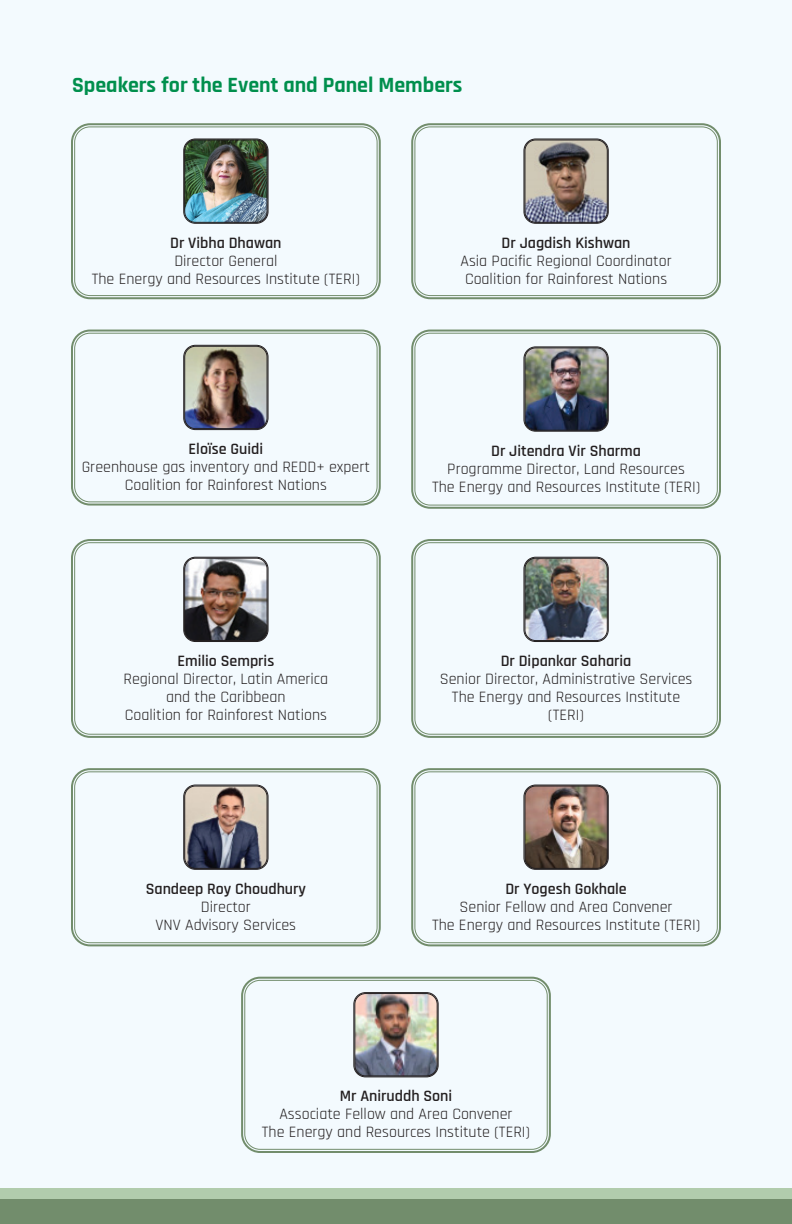
<style>
.page{position:relative;width:792px;height:1224px;background:#f3fafe}
.page>*{position:absolute;margin:0;border:0;box-sizing:border-box;transform-origin:0 0}
.t1{font:700 22px "Rajdhani";color:#008f4d}
.t2{font:16px/18px "Rajdhani";color:#231f20;text-align:center}
.t3{font:600 16px "Rajdhani";color:#231f20}
</style>
<div class="page">
<div style="left:241px;top:977px;width:310px;height:176px;border:2px solid #728d6c;border-radius:18px"></div>
<div style="left:244px;top:980px;width:304px;height:170px;border:1px solid #728d6c;border-radius:15px"></div>
<img style="left:355px;top:994px;width:82px;height:83px">
<div style="left:353px;top:992px;width:86px;height:85px;border:1px solid #231f20;border-radius:12px"></div>
<div style="left:355px;top:993px;width:82px;height:83px;border:1px solid #231f20;border-radius:11px"></div>
<div style="left:71px;top:330px;width:310px;height:176px;border:2px solid #728d6c;border-radius:18px"></div>
<div style="left:74px;top:333px;width:303px;height:169px;border:1px solid #728d6c;border-radius:15px"></div>
<div style="left:411px;top:330px;width:310px;height:179px;border:2px solid #728d6c;border-radius:18px"></div>
<div style="left:415px;top:333px;width:303px;height:172px;border:1px solid #728d6c;border-radius:15px"></div>
<img style="left:185px;top:346px;width:83px;height:83px">
<div style="left:183px;top:345px;width:85px;height:85px;border:1px solid #231f20;border-radius:12px"></div>
<div style="left:185px;top:346px;width:82px;height:83px;border:1px solid #231f20;border-radius:11px"></div>
<img style="left:525px;top:347px;width:83px;height:84px">
<div style="left:524px;top:347px;width:85px;height:85px;border:1px solid #231f20;border-radius:12px"></div>
<div style="left:525px;top:348px;width:82px;height:82px;border:1px solid #231f20;border-radius:11px"></div>
<div style="left:71px;top:539px;width:310px;height:199px;border:2px solid #728d6c;border-radius:18px"></div>
<div style="left:74px;top:542px;width:303px;height:193px;border:1px solid #728d6c;border-radius:15px"></div>
<div style="left:411px;top:539px;width:310px;height:199px;border:2px solid #728d6c;border-radius:18px"></div>
<div style="left:415px;top:542px;width:303px;height:193px;border:1px solid #728d6c;border-radius:15px"></div>
<img style="left:185px;top:558px;width:83px;height:83px">
<div style="left:183px;top:557px;width:85px;height:85px;border:1px solid #231f20;border-radius:12px"></div>
<div style="left:185px;top:558px;width:82px;height:83px;border:1px solid #231f20;border-radius:11px"></div>
<img style="left:525px;top:558px;width:82px;height:83px">
<div style="left:524px;top:557px;width:85px;height:85px;border:1px solid #231f20;border-radius:12px"></div>
<div style="left:525px;top:558px;width:82px;height:83px;border:1px solid #231f20;border-radius:11px"></div>
<div style="left:71px;top:768px;width:310px;height:178px;border:2px solid #728d6c;border-radius:18px"></div>
<div style="left:74px;top:772px;width:303px;height:171px;border:1px solid #728d6c;border-radius:15px"></div>
<div style="left:411px;top:768px;width:310px;height:178px;border:2px solid #728d6c;border-radius:18px"></div>
<div style="left:415px;top:772px;width:303px;height:171px;border:1px solid #728d6c;border-radius:15px"></div>
<img style="left:184px;top:786px;width:84px;height:83px">
<div style="left:183px;top:785px;width:85px;height:85px;border:1px solid #231f20;border-radius:12px"></div>
<div style="left:185px;top:786px;width:82px;height:82px;border:1px solid #231f20;border-radius:11px"></div>
<img style="left:525px;top:785px;width:83px;height:84px">
<div style="left:524px;top:785px;width:85px;height:85px;border:1px solid #231f20;border-radius:12px"></div>
<div style="left:525px;top:786px;width:82px;height:82px;border:1px solid #231f20;border-radius:11px"></div>
<div style="left:71px;top:123px;width:310px;height:176px;border:2px solid #728d6c;border-radius:18px"></div>
<div style="left:74px;top:127px;width:303px;height:169px;border:1px solid #728d6c;border-radius:15px"></div>
<div style="left:411px;top:123px;width:310px;height:176px;border:2px solid #728d6c;border-radius:18px"></div>
<div style="left:415px;top:127px;width:303px;height:169px;border:1px solid #728d6c;border-radius:15px"></div>
<img style="left:184px;top:139px;width:84px;height:84px">
<div style="left:183px;top:139px;width:85px;height:85px;border:1px solid #231f20;border-radius:12px"></div>
<div style="left:185px;top:140px;width:82px;height:82px;border:1px solid #231f20;border-radius:11px"></div>
<img style="left:524px;top:139px;width:84px;height:84px">
<div style="left:524px;top:139px;width:85px;height:85px;border:1px solid #231f20;border-radius:12px"></div>
<div style="left:525px;top:140px;width:82px;height:82px;border:1px solid #231f20;border-radius:11px"></div>
<div style="left:0;top:1188px;width:792px;height:36px;background:#b1ccad"></div>
<div style="left:0;top:1200px;width:792px;height:24px;background:#728d6c"></div>
<h1 class="t1" style="left:72px;top:72px;width:392px">Speakers for the Event and Panel Members</h1>
<p class="t3" style="left:170px;top:233px;width:113px">Dr Vibha Dhawan</p>
<p class="t2" style="left:92px;top:252px;width:270px">Director General<br>The Energy and Resources Institute (TERI)</p>
<p class="t3" style="left:189px;top:440px;width:76px">Eloïse Guidi</p>
<p class="t2" style="left:82px;top:459px;width:290px">Greenhouse gas inventory and REDD+ expert<br>Coalition for Rainforest Nations</p>
<p class="t3" style="left:502px;top:233px;width:130px">Dr Jagdish Kishwan</p>
<p class="t2" style="left:461px;top:252px;width:213px;text-align:left">Asia Pacific Regional Coordinator<br>Coalition for Rainforest Nations</p>
<p class="t3" style="left:491px;top:441px;width:151px">Dr Jitendra Vir Sharma</p>
<p class="t2" style="left:432px;top:460px;width:270px">Programme Director, Land Resources<br>The Energy and Resources Institute (TERI)</p>
<p class="t3" style="left:177px;top:651px;width:98px">Emilio Sempris</p>
<p class="t2" style="left:123px;top:670px;width:206px">Regional Director, Latin America and the Caribbean<br>Coalition for Rainforest Nations</p>
<p class="t3" style="left:501px;top:651px;width:132px">Dr Dipankar Saharia</p>
<p class="t2" style="left:440px;top:670px;width:254px">Senior Director, Administrative Services<br>The Energy and Resources Institute (TERI)</p>
<p class="t3" style="left:146px;top:879px;width:162px">Sandeep Roy Choudhury</p>
<p class="t2" style="left:156px;top:898px;width:142px">Director<br>VNV Advisory Services</p>
<p class="t3" style="left:505px;top:879px;width:123px">Dr Yogesh Gokhale</p>
<p class="t2" style="left:432px;top:898px;width:270px">Senior Fellow and Area Convener<br>The Energy and Resources Institute (TERI)</p>
<p class="t3" style="left:340px;top:1087px;width:114px">Mr Aniruddh Soni</p>
<p class="t2" style="left:262px;top:1106px;width:270px">Associate Fellow and Area Convener<br>The Energy and Resources Institute (TERI)</p>
</div>
